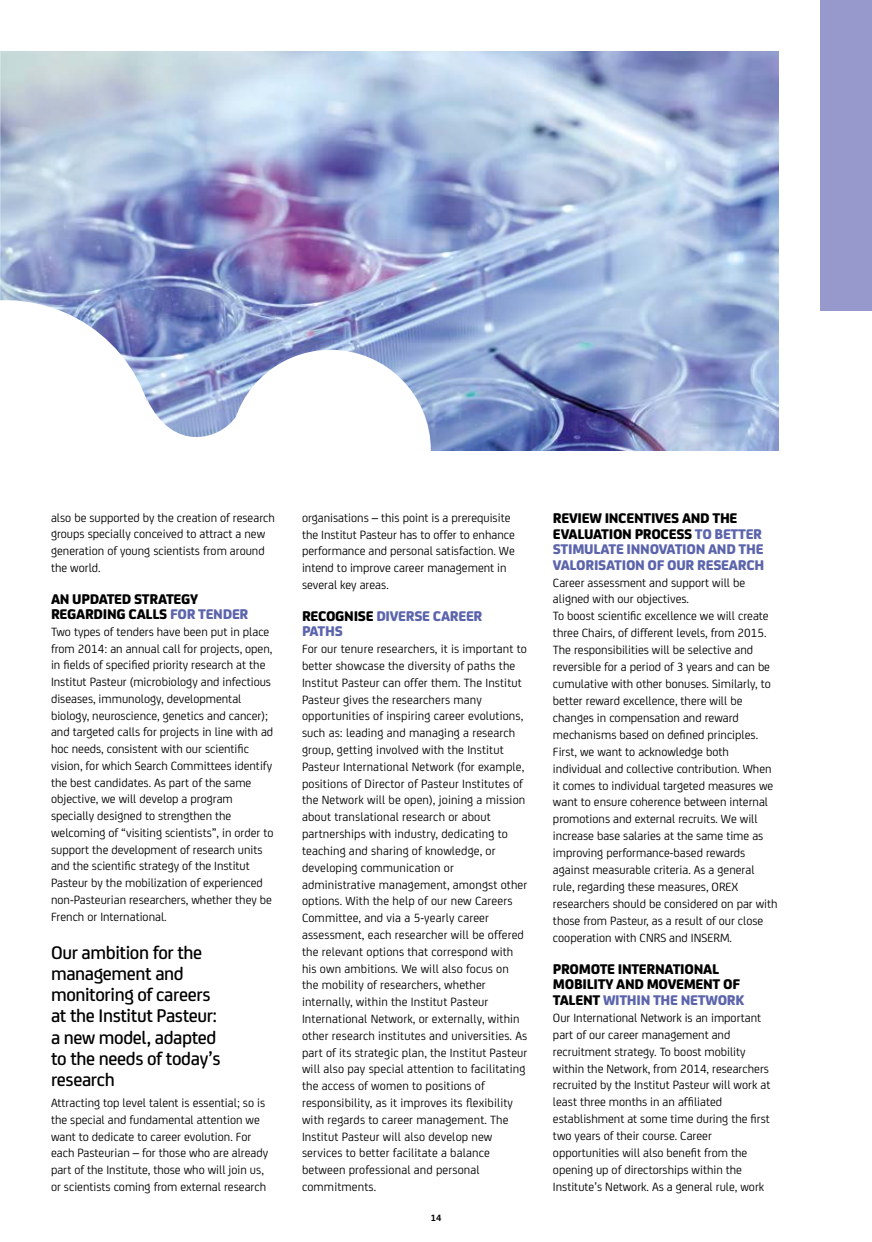
<style>
.page{position:relative;width:872px;height:1242px;background:#fff}
.page>*{position:absolute;margin:0;border:0;box-sizing:border-box;transform-origin:0 0}
.t1{font:500 19.5px/21.3px "FS Joey";letter-spacing:-.02em;color:#000}
.t2{font:800 15px/15.5px "FS Joey";letter-spacing:-.02em;color:#5c65ac}
.t3{font:800 15px/15.5px "FS Joey";letter-spacing:-.02em;color:#000}
.t4{font:12.75px/16.8px "FS Joey";color:#000}
.t5{font:700 9.75px "FS Joey";color:#000}
.s1{color:#5c65ac}
.s2{color:#000}
</style>
<div class="page">
<img style="left:0;top:51px;width:778px;height:399px">
<svg style="left:0;top:300px;width:155px;height:150px"></svg>
<div style="left:230px;top:350px;width:201px;height:200px;background:#fff;border-radius:50%"></div>
<svg style="left:147px;top:399px;width:89px;height:51px"></svg>
<div style="left:821px;top:0;width:51px;height:310px;background:#9799cc"></div>
<p class="t4" style="left:51px;top:508px;width:225px">also be supported by the creation of research groups specially conceived to attract a new generation of young scientists from around the world.</p>
<p class="t3" style="left:51px;top:590px;width:199px">AN UPDATED STRATEGY<br>REGARDING CALLS <span class="s1">FOR TENDER</span></p>
<p class="t4" style="left:51px;top:622px;width:224px">Two types of tenders have been put in place from 2014: an annual call for projects, open, in fields of specified priority research at the Institut Pasteur (microbiology and infectious diseases, immunology, developmental biology, neuroscience, genetics and cancer); and targeted calls for projects in line with ad hoc needs, consistent with our scientific vision, for which Search Committees identify the best candidates. As part of the same objective, we will develop a program specially designed to strengthen the welcoming of “visiting scientists”, in order to support the development of research units and the scientific strategy of the Institut Pasteur by the mobilization of experienced non-Pasteurian researchers, whether they be French or International.</p>
<h1 class="t1" style="left:51px;top:940px;width:171px">Our ambition for the management and monitoring of careers at the Institut Pasteur: a new model, adapted to the needs of today’s research</h1>
<p class="t4" style="left:51px;top:1093px;width:219px">Attracting top level talent is essential; so is the special and fundamental attention we want to dedicate to career evolution. For each Pasteurian – for those who are already part of the Institute, those who will join us, or scientists coming from external research</p>
<p class="t4" style="left:302px;top:508px;width:214px">organisations – this point is a prerequisite the Institut Pasteur has to offer to enhance performance and personal satisfaction. We intend to improve career management in several key areas.</p>
<p class="t2" style="left:302px;top:607px;width:182px"><span class="s2">RECOGNISE</span> DIVERSE CAREER<br>PATHS</p>
<p class="t4" style="left:302px;top:640px;width:227px">For our tenure researchers, it is important to better showcase the diversity of paths the Institut Pasteur can offer them. The Institut Pasteur gives the researchers many opportunities of inspiring career evolutions, such as: leading and managing a research group, getting involved with the Institut Pasteur International Network (for example, positions of Director of Pasteur Institutes of the Network will be open), joining a mission about translational research or about partnerships with industry, dedicating to teaching and sharing of knowledge, or developing communication or administrative management, amongst other options. With the help of our new Careers Committee, and via a 5-yearly career assessment, each researcher will be offered the relevant options that correspond with his own ambitions. We will also focus on the mobility of researchers, whether internally, within the Institut Pasteur International Network, or externally, within other research institutes and universities. As part of its strategic plan, the Institut Pasteur will also pay special attention to facilitating the access of women to positions of responsibility, as it improves its flexibility with regards to career management. The Institut Pasteur will also develop new services to better facilitate a balance between professional and personal commitments.</p>
<p class="t5" style="left:431px;top:1210px;width:12px">14</p>
<p class="t2" style="left:553px;top:509px;width:213px"><span class="s2">REVIEW INCENTIVES AND THE<br>EVALUATION PROCESS</span> TO BETTER<br>STIMULATE INNOVATION AND THE<br>VALORISATION OF OUR RESEARCH</p>
<p class="t4" style="left:553px;top:573px;width:226px">Career assessment and support will be aligned with our objectives.<br>To boost scientific excellence we will create three Chairs, of different levels, from 2015.<br>The responsibilities will be selective and reversible for a period of 3 years and can be cumulative with other bonuses. Similarly, to better reward excellence, there will be changes in compensation and reward mechanisms based on defined principles.<br>First, we want to acknowledge both individual and collective contribution. When it comes to individual targeted measures we want to ensure coherence between internal promotions and external recruits. We will increase base salaries at the same time as improving performance-based rewards against measurable criteria. As a general rule, regarding these measures, OREX researchers should be considered on par with those from Pasteur, as a result of our close cooperation with CNRS and INSERM.</p>
<p class="t3" style="left:553px;top:960px;width:193px">PROMOTE INTERNATIONAL<br>MOBILITY AND MOVEMENT OF<br>TALENT <span class="s1">WITHIN THE NETWORK</span></p>
<p class="t4" style="left:553px;top:1008px;width:219px">Our International Network is an important part of our career management and recruitment strategy. To boost mobility within the Network, from 2014, researchers recruited by the Institut Pasteur will work at least three months in an affiliated establishment at some time during the first two years of their course. Career opportunities will also benefit from the opening up of directorships within the Institute’s Network. As a general rule, work</p>
</div>
